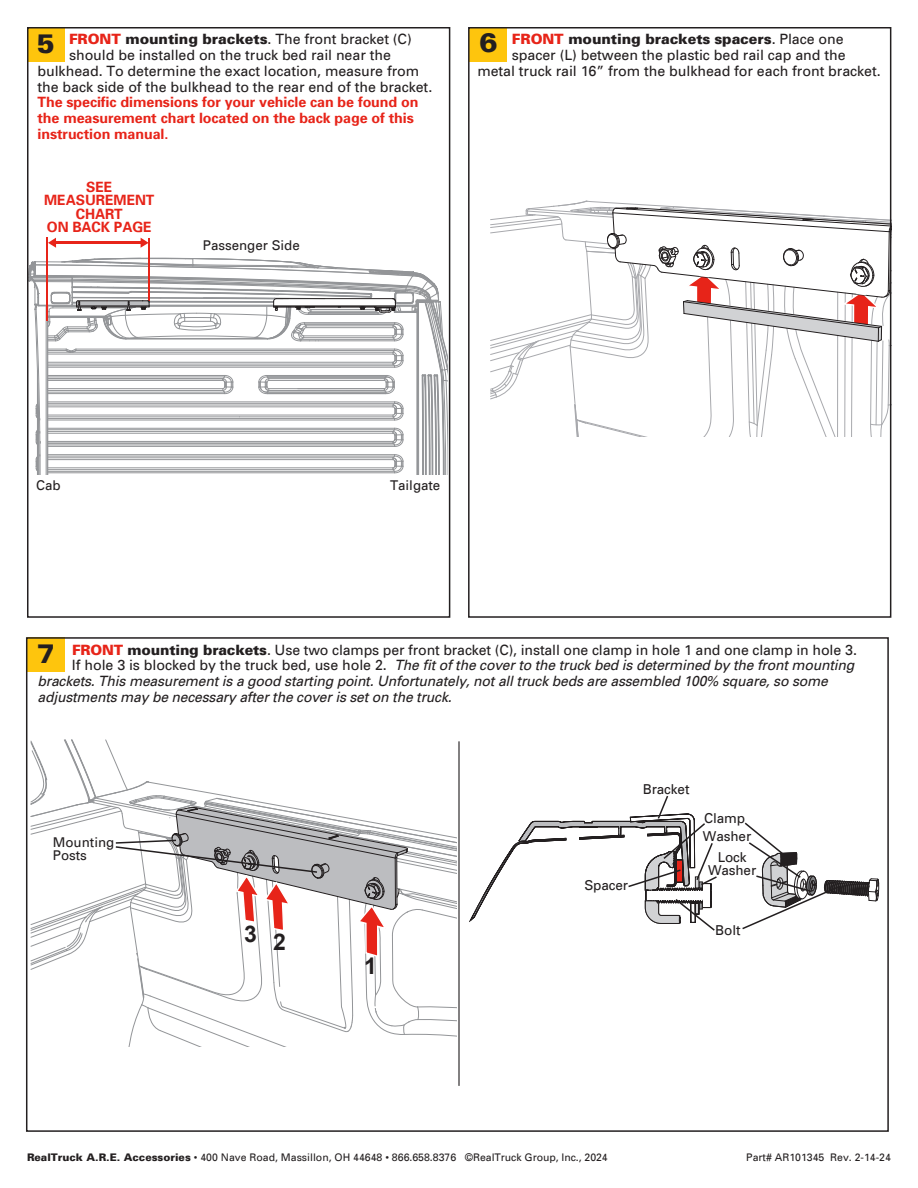
<style>
.page{position:relative;width:918px;height:1188px;background:#fff}
.page>*{position:absolute;margin:0;border:0;box-sizing:border-box;transform-origin:0 0}
.t1{font:900 27px "Univers";color:#231f20}
.t2{font:700 22.95px "Arial";color:#231f20}
.t3{font:14.25px/15.8px "Univers";letter-spacing:-.005em;color:#231f20;text-align:center}
.t4{font:italic 14.25px "Univers";letter-spacing:-.015em;color:#231f20}
.t5{font:700 14.25px/13.5px "Univers";letter-spacing:-.005em;color:#e72419;text-align:center}
.t6{font:13.65px "Univers";letter-spacing:-.01em;color:#231f20}
.t7{font:13.5px "Univers";color:#231f20}
.t8{font:10.5px "Univers";color:#231f20}
.s1{font-weight:900;color:#e72419}
.s2{font-weight:900}
.s3{font-style:normal}
</style>
<div class="page">
<hr style="left:47px;top:238px;width:1px;height:83px;background:#e72419">
<hr style="left:148px;top:238px;width:2px;height:63px;background:#e72419">
<svg style="left:30px;top:258px;width:417px;height:217px"></svg>
<hr style="left:54px;top:242px;width:88px;height:2px;background:#e72419">
<svg style="left:48px;top:238px;width:8px;height:10px"></svg>
<svg style="left:141px;top:238px;width:7px;height:10px"></svg>
<svg style="left:490px;top:200px;width:402px;height:237px"></svg>
<hr style="left:458px;top:741px;width:2px;height:345px;background:#231f20">
<div style="left:27px;top:27px;width:38px;height:34px;background:#fec50d"></div>
<div style="left:27px;top:637px;width:38px;height:35px;background:#fec50d"></div>
<div style="left:469px;top:27px;width:38px;height:34px;background:#fec50d"></div>
<svg style="left:30px;top:739px;width:427px;height:307px"></svg>
<svg style="left:469px;top:796px;width:248px;height:135px"></svg>
<svg style="left:742px;top:822px;width:137px;height:108px"></svg>
<div style="left:27px;top:27px;width:423px;height:591px;border:2px solid #231f20"></div>
<div style="left:468px;top:27px;width:423px;height:591px;border:2px solid #231f20"></div>
<p class="t1" style="left:37px;top:32px;width:20px">5</p>
<p class="t1" style="left:480px;top:31px;width:20px">6</p>
<p class="t3" style="left:69px;top:32px;width:344px"><span class="s1">FRONT</span> <span class="s2">mounting brackets</span>. The front bracket (C)</p>
<p class="t3" style="left:69px;top:48px;width:323px">should be installed on the truck bed rail near the</p>
<p class="t3" style="left:38px;top:64px;width:383px">bulkhead. To determine the exact location, measure from</p>
<p class="t3" style="left:38px;top:80px;width:396px">the back side of the bulkhead to the rear end of the bracket.</p>
<p class="t5" style="left:38px;top:97px;width:382px">The specific dimensions for your vehicle can be found on</p>
<p class="t5" style="left:38px;top:112px;width:378px">the measurement chart located on the back page of this</p>
<p class="t5" style="left:38px;top:128px;width:132px">instruction manual.</p>
<p class="t3" style="left:477px;top:32px;width:405px"><span class="s1">FRONT</span> <span class="s2">mounting brackets spacers</span>. Place one<br>spacer (L) between the plastic bed rail cap and the<br>metal truck rail 16” from the bulkhead for each front bracket.</p>
<p class="t5" style="left:44px;top:181px;width:112px">SEE<br>MEASUREMENT<br>CHART<br>ON BACK PAGE</p>
<p class="t7" style="left:203px;top:239px;width:98px">Passenger Side</p>
<p class="t7" style="left:36px;top:480px;width:26px">Cab</p>
<p class="t7" style="left:390px;top:480px;width:52px">Tailgate</p>
<p class="t3" style="left:72px;top:643px;width:787px"><span class="s1">FRONT</span> <span class="s2">mounting brackets</span>. Use two clamps per front bracket (C), install one clamp in hole 1 and one clamp in hole 3.</p>
<p class="t4" style="left:72px;top:659px;width:784px"><span class="s3">If hole 3 is blocked by the truck bed, use hole 2.</span> The fit of the cover to the truck bed is determined by the front mounting</p>
<p class="t4" style="left:38px;top:675px;width:792px">brackets. This measurement is a good starting point. Unfortunately, not all truck beds are assembled 100% square, so some</p>
<p class="t4" style="left:38px;top:690px;width:416px">adjustments may be necessary after the cover is set on the truck.</p>
<p class="t1" style="left:37px;top:642px;width:20px">7</p>
<p class="t7" style="left:53px;top:836px;width:63px">Mounting</p>
<p class="t7" style="left:53px;top:850px;width:36px">Posts</p>
<p class="t2" style="left:244px;top:919px;width:14px">3</p>
<p class="t2" style="left:273px;top:927px;width:14px">2</p>
<p class="t2" style="left:364px;top:951px;width:14px">1</p>
<p class="t6" style="left:584px;top:879px;width:45px">Spacer</p>
<p class="t6" style="left:643px;top:783px;width:48px">Bracket</p>
<p class="t6" style="left:704px;top:812px;width:42px">Clamp</p>
<p class="t6" style="left:703px;top:831px;width:50px">Washer</p>
<p class="t6" style="left:718px;top:851px;width:30px">Lock</p>
<p class="t6" style="left:708px;top:864px;width:50px">Washer</p>
<p class="t6" style="left:715px;top:924px;width:27px">Bolt</p>
<p class="t8" style="left:27px;top:1152px;width:582px"><span class="s2">RealTruck A.R.E. Accessories</span> • 400 Nave Road, Massillon, OH 44648 • 866.658.8376 ©RealTruck Group, Inc., 2024</p>
<p class="t8" style="left:746px;top:1153px;width:146px">Part# AR101345 Rev. 2-14-24</p>
</div>
